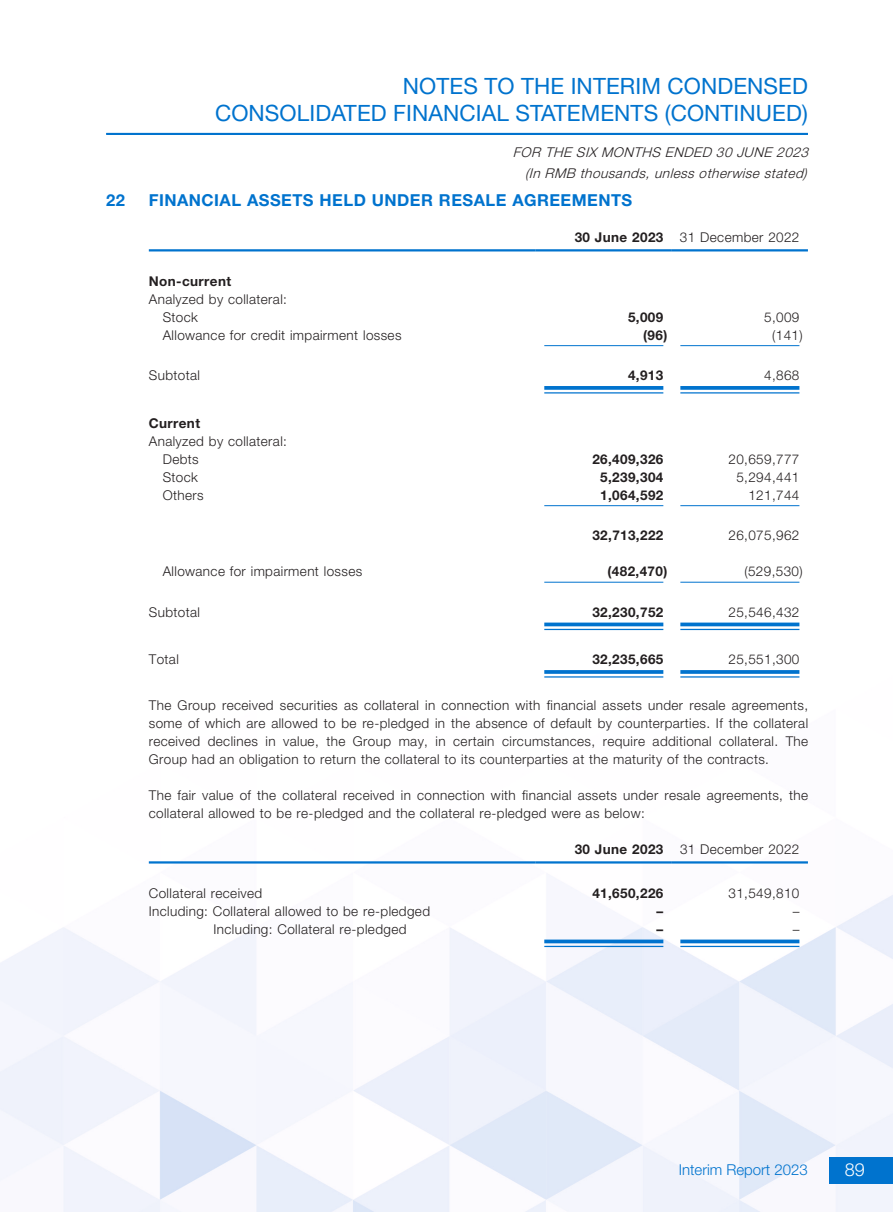
<style>
.page{position:relative;width:893px;height:1212px;background:#fff}
.page>*{position:absolute;margin:0;border:0;box-sizing:border-box;transform-origin:0 0}
.t1{font:22.5px/27px "Helvetica Neue LT Std";letter-spacing:.005em;color:#0073ce;text-align:right}
.t2{font:300 18px "Helvetica Neue LT Std";color:#fff}
.t3{font:700 16.5px "Helvetica Neue LT Std";letter-spacing:.03em;color:#0073ce}
.t4{font:300 15px "Helvetica Neue LT Std";color:#0073ce}
.t5{font:300 13.5px/18px "Helvetica Neue LT Std";letter-spacing:.03em;color:#231f20}
.t6{font:700 13.5px "Helvetica Neue LT Std";letter-spacing:.03em;color:#231f20}
.t7{font:italic 300 13.5px/21px "Helvetica Neue LT Std";color:#231f20;text-align:center}
.s1{font-weight:700}
</style>
<div class="page">
<img style="left:0;top:132px;width:893px;height:1080px">
<div style="left:829px;top:1157px;width:64px;height:26px;background:#0073ce"></div>
<hr style="left:106px;top:133px;width:702px;height:2px;background:#0073ce">
<hr style="left:149px;top:249px;width:387px;height:2px;background:#0073ce">
<hr style="left:536px;top:249px;width:136px;height:2px;background:#0073ce">
<hr style="left:672px;top:249px;width:136px;height:2px;background:#0073ce">
<hr style="left:544px;top:345px;width:119px;height:1px;background:#0073ce">
<hr style="left:680px;top:345px;width:119px;height:1px;background:#0073ce">
<svg style="left:544px;top:386px;width:119px;height:4px"></svg>
<hr style="left:544px;top:392px;width:119px;height:1px;background:#0073ce">
<svg style="left:680px;top:386px;width:119px;height:4px"></svg>
<hr style="left:680px;top:392px;width:119px;height:1px;background:#0073ce">
<hr style="left:544px;top:505px;width:119px;height:1px;background:#0073ce">
<hr style="left:680px;top:505px;width:119px;height:1px;background:#0073ce">
<hr style="left:544px;top:582px;width:119px;height:1px;background:#0073ce">
<hr style="left:680px;top:582px;width:119px;height:1px;background:#0073ce">
<svg style="left:544px;top:622px;width:119px;height:4px"></svg>
<hr style="left:544px;top:629px;width:119px;height:1px;background:#0073ce">
<svg style="left:680px;top:622px;width:119px;height:4px"></svg>
<hr style="left:680px;top:629px;width:119px;height:1px;background:#0073ce">
<svg style="left:544px;top:670px;width:119px;height:4px"></svg>
<hr style="left:544px;top:676px;width:119px;height:1px;background:#0073ce">
<svg style="left:680px;top:670px;width:119px;height:4px"></svg>
<hr style="left:680px;top:676px;width:119px;height:1px;background:#0073ce">
<hr style="left:149px;top:861px;width:387px;height:2px;background:#0073ce">
<hr style="left:536px;top:861px;width:136px;height:2px;background:#0073ce">
<hr style="left:672px;top:861px;width:136px;height:2px;background:#0073ce">
<svg style="left:544px;top:939px;width:119px;height:4px"></svg>
<hr style="left:544px;top:946px;width:119px;height:1px;background:#0073ce">
<svg style="left:680px;top:939px;width:119px;height:4px"></svg>
<hr style="left:680px;top:946px;width:119px;height:1px;background:#0073ce">
<h1 class="t1" style="left:215px;top:72px;width:594px">NOTES TO THE INTERIM CONDENSED<br>CONSOLIDATED FINANCIAL STATEMENTS (CONTINUED)</h1>
<p class="t7" style="left:513px;top:141px;width:301px">FOR THE SIX MONTHS ENDED 30 JUNE 2023 (In RMB thousands,unless otherwise stated)</p>
<p class="t3" style="left:106px;top:190px;width:20px">22</p>
<p class="t3" style="left:149px;top:190px;width:485px">FINANCIAL ASSETS HELD UNDER RESALE AGREEMENTS</p>
<p class="t5" style="left:575px;top:228px;width:226px"><span class="s1">30 June 2023</span> 31 December 2022</p>
<p class="t6" style="left:149px;top:273px;width:84px">Non-current</p>
<p class="t5" style="left:163px;top:290px;width:126px;text-indent:-14px">Analyzed by collateral:<br>Stock</p>
<p class="t6" style="left:628px;top:309px;width:37px">5,009</p>
<p class="t5" style="left:764px;top:308px;width:37px">5,009</p>
<p class="t5" style="left:163px;top:326px;width:240px">Allowance for credit impairment losses</p>
<p class="t6" style="left:643px;top:327px;width:26px">(96)</p>
<p class="t5" style="left:772px;top:326px;width:32px">(141)</p>
<p class="t5" style="left:149px;top:366px;width:53px">Subtotal</p>
<p class="t6" style="left:628px;top:367px;width:37px">4,913</p>
<p class="t5" style="left:764px;top:366px;width:37px">4,868</p>
<p class="t6" style="left:149px;top:415px;width:53px">Current</p>
<p class="t5" style="left:163px;top:432px;width:126px;text-indent:-14px">Analyzed by collateral:<br>Debts</p>
<p class="t6" style="left:592px;top:451px;width:72px">26,409,326</p>
<p class="t5" style="left:728px;top:450px;width:72px">20,659,777</p>
<p class="t5" style="left:163px;top:468px;width:37px">Stock</p>
<p class="t6" style="left:600px;top:469px;width:65px">5,239,304</p>
<p class="t5" style="left:736px;top:468px;width:65px">5,294,441</p>
<p class="t5" style="left:163px;top:486px;width:42px">Others</p>
<p class="t6" style="left:600px;top:487px;width:65px">1,064,592</p>
<p class="t5" style="left:748px;top:486px;width:53px">121,744</p>
<p class="t6" style="left:592px;top:527px;width:72px">32,713,222</p>
<p class="t5" style="left:728px;top:526px;width:72px">26,075,962</p>
<p class="t5" style="left:163px;top:562px;width:201px">Allowance for impairment losses</p>
<p class="t6" style="left:608px;top:563px;width:61px">(482,470)</p>
<p class="t5" style="left:744px;top:562px;width:60px">(529,530)</p>
<p class="t5" style="left:149px;top:603px;width:53px">Subtotal</p>
<p class="t6" style="left:592px;top:604px;width:72px">32,230,752</p>
<p class="t5" style="left:728px;top:603px;width:72px">25,546,432</p>
<p class="t5" style="left:149px;top:650px;width:32px">Total</p>
<p class="t6" style="left:592px;top:651px;width:72px">32,235,665</p>
<p class="t5" style="left:728px;top:650px;width:72px">25,551,300</p>
<p class="t5" style="left:149px;top:696px;width:661px;text-align:justify">The Group received securities as collateral in connection with financial assets under resale agreements, some of which are allowed to be re-pledged in the absence of default by counterparties. If the collateral received declines in value, the Group may, in certain circumstances, require additional collateral. The Group had an obligation to return the collateral to its counterparties at the maturity of the contracts.</p>
<p class="t5" style="left:149px;top:786px;width:661px">The fair value of the collateral received in connection with financial assets under resale agreements, the collateral allowed to be re-pledged and the collateral re-pledged were as below:</p>
<p class="t5" style="left:575px;top:840px;width:226px"><span class="s1">30 June 2023</span> 31 December 2022</p>
<p class="t5" style="left:149px;top:884px;width:115px">Collateral received</p>
<p class="t6" style="left:592px;top:885px;width:72px">41,650,226</p>
<p class="t5" style="left:728px;top:884px;width:72px">31,549,810</p>
<p class="t5" style="left:149px;top:902px;width:283px">Including: Collateral allowed to be re-pledged</p>
<p class="t6" style="left:657px;top:903px;width:8px">–</p>
<p class="t5" style="left:793px;top:902px;width:8px">–</p>
<p class="t5" style="left:213px;top:920px;width:195px">Including: Collateral re-pledged</p>
<p class="t6" style="left:657px;top:921px;width:8px">–</p>
<p class="t5" style="left:793px;top:920px;width:8px">–</p>
<p class="t4" style="left:679px;top:1160px;width:131px">Interim Report 2023</p>
<h2 class="t2" style="left:845px;top:1159px;width:22px">89</h2>
</div>
